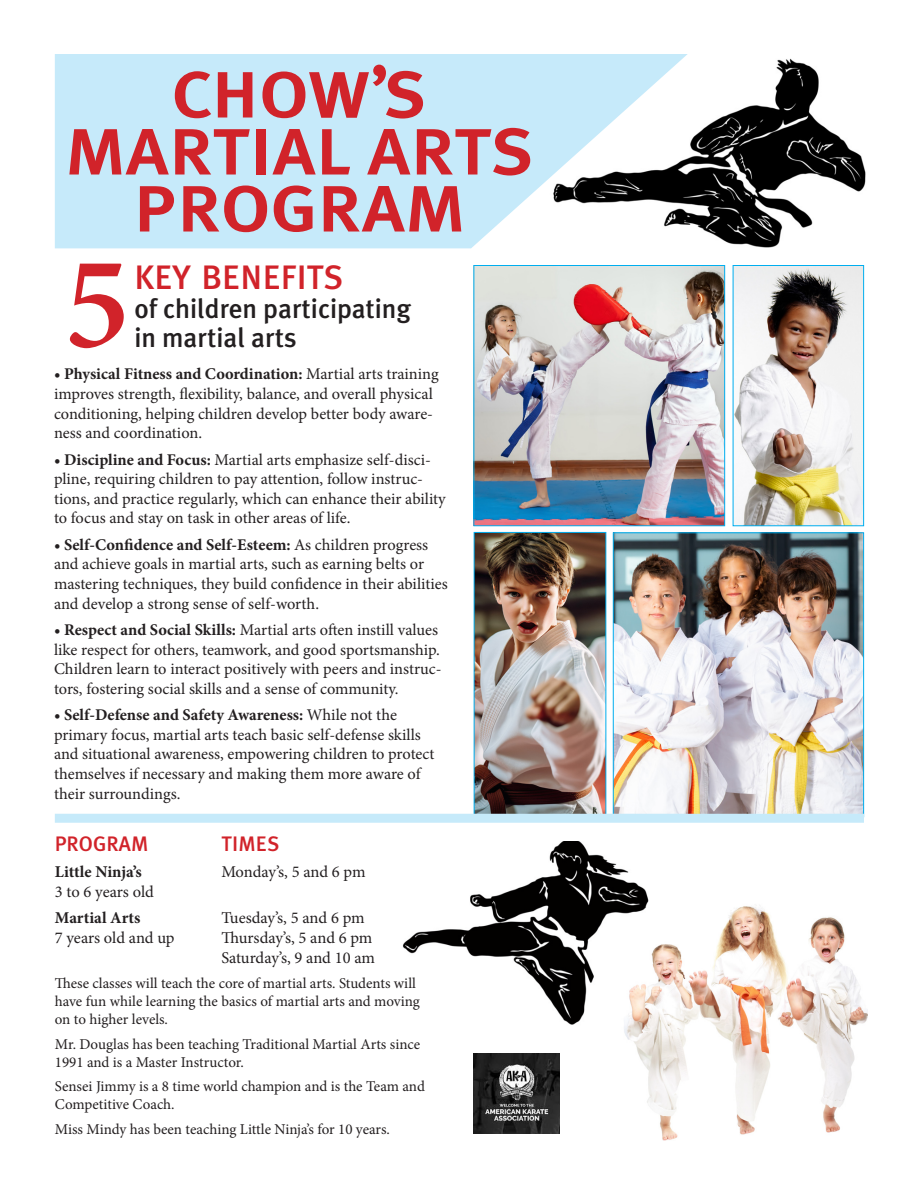
<style>
.page{position:relative;width:918px;height:1188px;background:#fff}
.page>*{position:absolute;margin:0;border:0;box-sizing:border-box;transform-origin:0 0}
.t1{font:600 133.2px "Minion Pro";color:#d1232a}
.t2{font:85.5px "Meta Plus Medium Caps";letter-spacing:-.02em;color:#d1232a}
.t3{font:33.9px "Meta Plus Medium Caps";letter-spacing:.005em;color:#d1232a}
.t4{font:500 27.15px "Meta Plus";color:#231f20}
.t5{font:21px "Meta Plus Medium Caps";letter-spacing:.005em;color:#d1232a}
.t6{font:16.5px "Minion Pro";letter-spacing:-.005em;color:#231f20}
.t7{font:700 16.5px "Minion Pro";color:#231f20}
.t8{font:16.35px/19.6px "Minion Pro";color:#231f20}
.t9{font:15px/18px "Minion Pro";color:#231f20}
.s1{font-size:75px}
.s2{font-weight:700}
</style>
<div class="page">
<img style="left:615px;top:534px;width:247px;height:280px">
<div style="left:613px;top:532px;width:251px;height:285px;border:1px solid #00aeef"></div>
<img style="left:476px;top:534px;width:128px;height:280px">
<img style="left:402px;top:841px;width:247px;height:184px">
<div style="left:398px;top:982px;width:65px;height:51px;background:#fff"></div>
<div style="left:55px;top:814px;width:809px;height:9px;background:#c6eafa"></div>
<img style="left:688px;top:58px;width:178px;height:190px">
<svg style="left:55px;top:54px;width:633px;height:194px;background:#c8e6f3"></svg>
<img style="left:474px;top:1054px;width:86px;height:80px">
<img style="left:476px;top:267px;width:247px;height:257px">
<div style="left:474px;top:265px;width:251px;height:261px;border:1px solid #00aeef"></div>
<img style="left:735px;top:267px;width:127px;height:257px">
<div style="left:733px;top:265px;width:131px;height:261px;border:1px solid #00aeef"></div>
<img style="left:621px;top:900px;width:247px;height:241px">
<p class="t2" style="left:171px;top:38px;width:258px">chow<span class="s1">’</span>s</p>
<p class="t2" style="left:64px;top:95px;width:472px">martial arts</p>
<p class="t2" style="left:132px;top:152px;width:335px">program</p>
<p class="t3" style="left:134px;top:257px;width:210px">KEY BENEFITS</p>
<p class="t4" style="left:134px;top:293px;width:278px">of children participating</p>
<p class="t1" style="left:64px;top:212px;width:67px">5</p>
<p class="t4" style="left:134px;top:322px;width:164px">in martial arts</p>
<p class="t8" style="left:54px;top:364px;width:386px"><span class="s2">• Physical Fitness and Coordination:</span> Martial arts training improves strength, flexibility, balance, and overall physical conditioning, helping children develop better body aware&shy;ness and coordination.</p>
<p class="t8" style="left:54px;top:450px;width:393px"><span class="s2">• Discipline and Focus:</span> Martial arts emphasize self-disci&shy;pline, requiring children to pay attention, follow instruc&shy;tions, and practice regularly, which can enhance their ability to focus and stay on task in other areas of life.</p>
<p class="t8" style="left:54px;top:535px;width:395px"><span class="s2">• Self-Confidence and Self-Esteem:</span> As children progress and achieve goals in martial arts, such as earning belts or mastering techniques, they build confidence in their abilities and develop a strong sense of self-worth.</p>
<p class="t8" style="left:54px;top:620px;width:389px"><span class="s2">• Respect and Social Skills:</span> Martial arts often instill values like respect for others, teamwork, and good sportsmanship.<br>Children learn to interact positively with peers and instruc&shy;tors, fostering social skills and a sense of community.</p>
<p class="t8" style="left:54px;top:705px;width:382px"><span class="s2">• Self-Defense and Safety Awareness:</span> While not the primary focus, martial arts teach basic self-defense skills and situational awareness, empowering children to protect themselves if necessary and making them more aware of their surroundings.</p>
<p class="t5" style="left:55px;top:831px;width:95px">PROGRAM</p>
<p class="t5" style="left:221px;top:831px;width:60px">TIMES</p>
<p class="t7" style="left:55px;top:860px;width:88px">Little Ninja’s</p>
<p class="t6" style="left:221px;top:861px;width:146px">Monday’s, 5 and 6 pm</p>
<p class="t6" style="left:55px;top:881px;width:101px">3 to 6 years old</p>
<p class="t7" style="left:55px;top:907px;width:87px">Martial Arts</p>
<p class="t6" style="left:221px;top:907px;width:145px">Tuesday’s, 5 and 6 pm</p>
<p class="t6" style="left:55px;top:927px;width:121px">7 years old and up</p>
<p class="t6" style="left:221px;top:927px;width:153px">Thursday’s, 5 and 6 pm</p>
<p class="t6" style="left:221px;top:947px;width:155px">Saturday’s, 9 and 10 am</p>
<p class="t9" style="left:55px;top:974px;width:367px">These classes will teach the core of martial arts. Students will have fun while learning the basics of martial arts and moving on to higher levels.</p>
<p class="t9" style="left:55px;top:1035px;width:367px">Mr. Douglas has been teaching Traditional Martial Arts since<br>1991 and is a Master Instructor.</p>
<p class="t9" style="left:55px;top:1078px;width:372px">Sensei Jimmy is a 8 time world champion and is the Team and<br>Competitive Coach.</p>
<p class="t9" style="left:55px;top:1120px;width:337px">Miss Mindy has been teaching Little Ninja’s for 10 years.</p>
</div>
